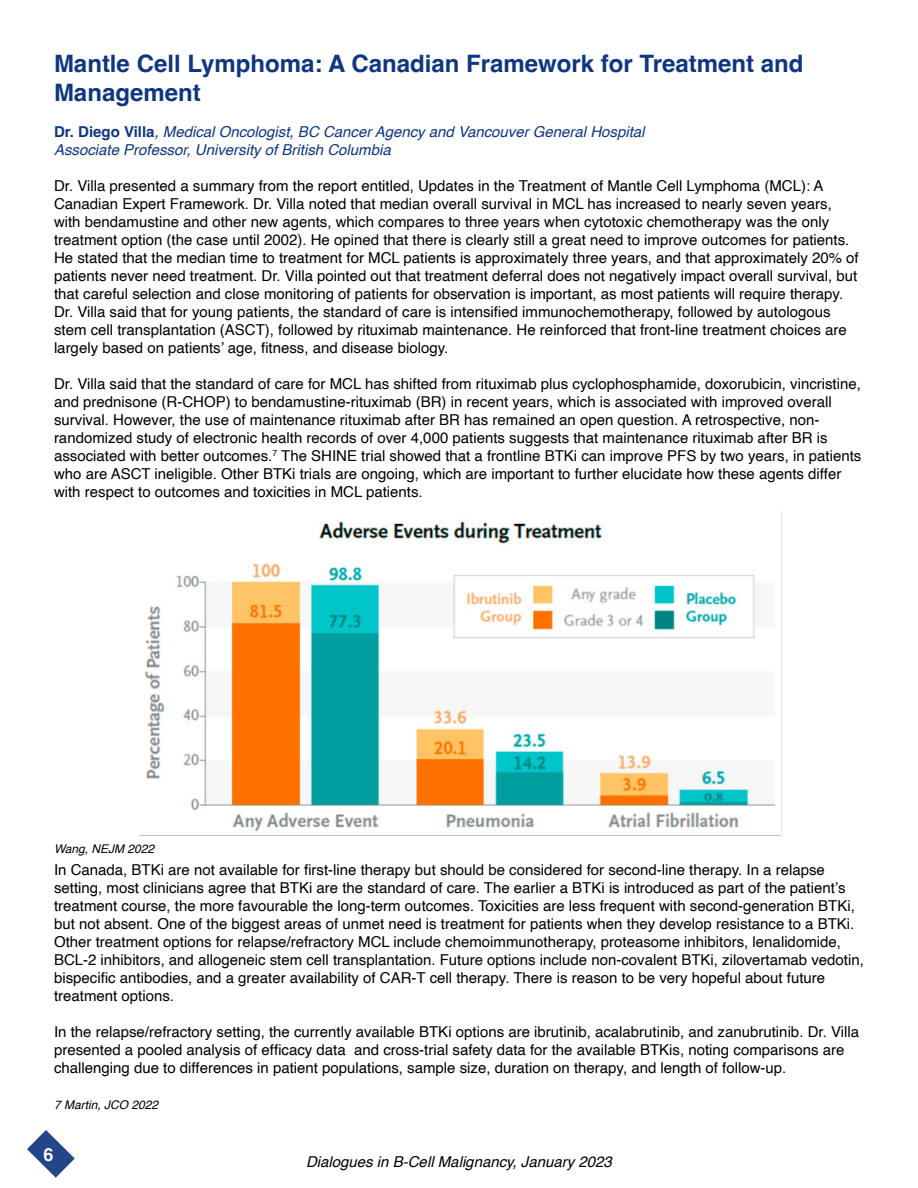
<style>
.page{position:relative;width:918px;height:1188px;background:#fff}
.page>*{position:absolute;margin:0;border:0;box-sizing:border-box;transform-origin:0 0}
.t1{font:700 24px/28.8px "Helvetica";color:#0f367e}
.t2{font:700 18px "Helvetica";color:#fff}
.t3{font:15px/18px "Helvetica";color:#000}
.t4{font:italic 15px/18px "Helvetica";color:#0f367e}
.t5{font:italic 15px "Helvetica";color:#000}
.t6{font:italic 12px "Helvetica";color:#000}
.s1{font-weight:700;font-style:normal}
</style>
<div class="page">
<svg style="left:27px;top:1130px;width:48px;height:48px"></svg>
<img style="left:140px;top:521px;width:641px;height:315px">
<h1 class="t1" style="left:54px;top:52px;width:751px">Mantle Cell Lymphoma: A Canadian Framework for Treatment and<br>Management</h1>
<p class="t4" style="left:54px;top:123px;width:592px"><span class="s1">Dr. Diego Villa</span>, Medical Oncologist, BC Cancer Agency and Vancouver General Hospital<br>Associate Professor, University of British Columbia</p>
<p class="t3" style="left:54px;top:177px;width:806px">Dr. Villa presented a summary from the report entitled, Updates in the Treatment of Mantle Cell Lymphoma (MCL): A Canadian Expert Framework. Dr. Villa noted that median overall survival in MCL has increased to nearly seven years, with bendamustine and other new agents, which compares to three years when cytotoxic chemotherapy was the only treatment option (the case until 2002). He opined that there is clearly still a great need to improve outcomes for patients.<br>He stated that the median time to treatment for MCL patients is approximately three years, and that approximately 20% of patients never need treatment. Dr. Villa pointed out that treatment deferral does not negatively impact overall survival, but that careful selection and close monitoring of patients for observation is important, as most patients will require therapy.<br>Dr. Villa said that for young patients, the standard of care is intensified immunochemotherapy, followed by autologous stem cell transplantation (ASCT), followed by rituximab maintenance. He reinforced that front-line treatment choices are largely based on patients’ age, fitness, and disease biology.</p>
<p class="t3" style="left:54px;top:375px;width:809px">Dr. Villa said that the standard of care for MCL has shifted from rituximab plus cyclophosphamide, doxorubicin, vincristine, and prednisone (R-CHOP) to bendamustine-rituximab (BR) in recent years, which is associated with improved overall survival. However, the use of maintenance rituximab after BR has remained an open question. A retrospective, non&shy;randomized study of electronic health records of over 4,000 patients suggests that maintenance rituximab after BR is associated with better outcomes.<sup>7</sup> The SHINE trial showed that a frontline BTKi can improve PFS by two years, in patients who are ASCT ineligible. Other BTKi trials are ongoing, which are important to further elucidate how these agents differ with respect to outcomes and toxicities in MCL patients.</p>
<p class="t6" style="left:54px;top:839px;width:102px">Wang, NEJM 2022</p>
<p class="t3" style="left:54px;top:861px;width:811px">In Canada, BTKi are not available for first-line therapy but should be considered for second-line therapy. In a relapse setting, most clinicians agree that BTKi are the standard of care. The earlier a BTKi is introduced as part of the patient’s treatment course, the more favourable the long-term outcomes. Toxicities are less frequent with second-generation BTKi, but not absent. One of the biggest areas of unmet need is treatment for patients when they develop resistance to a BTKi.<br>Other treatment options for relapse/refractory MCL include chemoimmunotherapy, proteasome inhibitors, lenalidomide, BCL-2 inhibitors, and allogeneic stem cell transplantation. Future options include non-covalent BTKi, zilovertamab vedotin, bispecific antibodies, and a greater availability of CAR-T cell therapy. There is reason to be very hopeful about future treatment options.</p>
<p class="t3" style="left:54px;top:1023px;width:807px">In the relapse/refractory setting, the currently available BTKi options are ibrutinib, acalabrutinib, and zanubrutinib. Dr. Villa presented a pooled analysis of efficacy data and cross-trial safety data for the available BTKis, noting comparisons are challenging due to differences in patient populations, sample size, duration on therapy, and length of follow-up.</p>
<p class="t6" style="left:54px;top:1095px;width:106px">7 Martin, JCO 2022</p>
<p class="t2" style="left:44px;top:1144px;width:12px">6</p>
<p class="t5" style="left:306px;top:1150px;width:307px">Dialogues in B-Cell Malignancy, January 2023</p>
</div>
